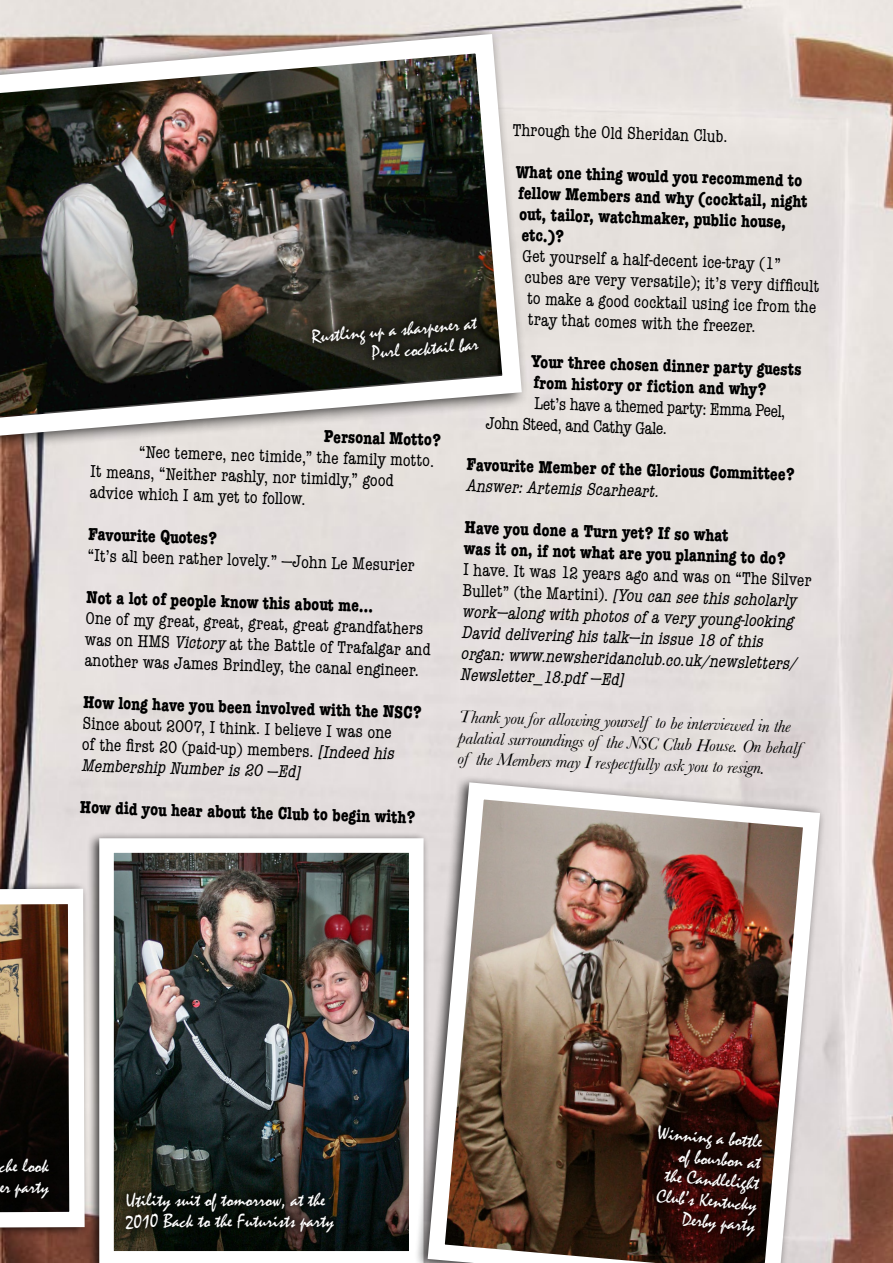
<style>
.page{position:relative;width:893px;height:1263px;background:#fff}
.page>*{position:absolute;margin:0;border:0;box-sizing:border-box;transform-origin:0 0}
.Picture_caption{font:19.5px/21px "Mistral";color:#fff}
.Body_text{font:condensed 18px/21px "American Typewriter";color:#000}
.Body_text-2{font:700 condensed 18px/21.1px "American Typewriter";color:#000}
.Body_text-3{font:italic condensed 18px/21.1px "American Typewriter";color:#000}
.Body_text_NI{font:italic 18px/21px "Baskerville";color:#000}
.s1{font-style:normal}
.s2{font-style:italic}
</style>
<div class="page">
<img style="left:0;top:0;width:893px;height:1263px">
<svg style="left:0;top:881px;width:86px;height:356px"></svg>
<div style="left:0;top:1150px;width:58px;height:57px;background:#000"></div>
<img style="left:0;top:24px;width:531px;height:424px">
<div style="left:304px;top:309px;width:183px;height:60px;background:#000;opacity:.67"></div>
<div style="left:86px;top:831px;width:343px;height:432px;background:#000;opacity:.75"></div>
<img style="left:99px;top:838px;width:315px;height:425px">
<img style="left:419px;top:774px;width:410px;height:489px">
<div style="left:117px;top:1184px;width:226px;height:56px;background:#000;opacity:.67"></div>
<div style="left:648px;top:1116px;width:123px;height:129px;background:#000;opacity:.67"></div>
<p class="Body_text" style="left:513px;top:119px;width:216px;rotate:2deg">Through the Old Sheridan Club.</p>
<p class="Body_text-2" style="left:516px;top:160px;width:294px;rotate:2deg">What one thing would you recommend to fellow Members and why (cocktail, night out, tailor, watchmaker, public house, etc.)?</p>
<p class="Body_text" style="left:523px;top:245px;width:299px;rotate:2deg">Get yourself a half-decent ice-tray (1” cubes are very versatile); it’s very diffi cult to make a good cocktail using ice from the tray that comes with the freezer.</p>
<p class="Body_text-2" style="left:532px;top:350px;width:272px;rotate:2deg">Your three chosen dinner party guests from history or fi ction and why?</p>
<p class="Body_text" style="left:487px;top:391px;width:300px;text-indent:48px;rotate:2deg">Let’s have a themed party: Emma Peel,<br>John Steed, and Cathy Gale.</p>
<p class="Body_text-2" style="left:467px;top:453px;width:330px;rotate:2deg">Favourite Member of the Glorious Committee?</p>
<p class="Body_text-3" style="left:466px;top:475px;width:194px;rotate:2deg">Answer: Artemis Scarheart.</p>
<p class="Body_text-2" style="left:465px;top:516px;width:323px;rotate:2deg">Have you done a Turn yet? If so what<br>was it on, if not what are you planning to do?</p>
<p class="Body_text-3" style="left:464px;top:558px;width:350px;rotate:2deg"><span class="s1">I have. It was 12 years ago and was on “The Silver Bullet” (the Martini).</span> [You can see this scholarly work—along with photos of a very young-looking David delivering his talk—in issue 18 of this organ: www.newsheridanclub.co.uk/newsletters/ Newsletter_18.pdf —Ed]</p>
<p class="Body_text_NI" style="left:459px;top:705px;width:345px;rotate:2deg">Thank you for allowing yourself to be interviewed in the palatial surroundings of the NSC Club House. On behalf of the Members may I respectfully ask you to resign.</p>
<p class="Picture_caption" style="left:311px;top:327px;width:167px;text-align:right;rotate:-5deg">Rustling up a sharpener at<br>Purl cocktail bar</p>
<p class="Body_text-2" style="left:324px;top:425px;width:118px;rotate:2deg">Personal Motto?</p>
<p class="Body_text" style="left:91px;top:439px;width:345px;text-indent:48px;rotate:2deg">“Nec temere, nec timide,” the family motto.<br>It means, “Neither rashly, nor timidly,” good advice which I am yet to follow.</p>
<p class="Body_text-2" style="left:89px;top:523px;width:130px;rotate:2deg">Favourite Quotes?</p>
<p class="Body_text" style="left:88px;top:544px;width:329px;rotate:2deg">“It’s all been rather lovely.” —John Le Mesurier</p>
<p class="Body_text-2" style="left:87px;top:586px;width:289px;rotate:2deg">Not a lot of people know this about me…</p>
<p class="Body_text" style="left:86px;top:607px;width:347px;rotate:2deg">One of my great, great, great, great grandfathers was on HMS <span class="s2">Victory</span> at the Battle of Trafalgar and another was James Brindley, the canal engineer.</p>
<p class="Body_text-2" style="left:84px;top:690px;width:340px;rotate:2deg">How long have you been involved with the NSC?</p>
<p class="Body_text" style="left:83px;top:712px;width:314px;rotate:2deg">Since about 2007, I think. I believe I was one of the fi rst 20 (paid-up) members. <span class="s2">[Indeed his<br>Membership Number is 20 —Ed]</span></p>
<p class="Body_text-2" style="left:80px;top:795px;width:337px;rotate:2deg">How did you hear about the Club to begin with?</p>
<p class="Picture_caption" style="left:-1px;top:1156px;width:51px">che look er party</p>
<p class="Picture_caption" style="left:126px;top:1190px;width:210px">Utility suit of tomorrow, at the<br>2010 Back to the Futurists party</p>
<p class="Picture_caption" style="left:658px;top:1123px;width:107px;text-align:right;rotate:5deg">Winning a bottle of bourbon at<br>the Candlelight<br>Club’s Kentucky<br>Derby party</p>
</div>
